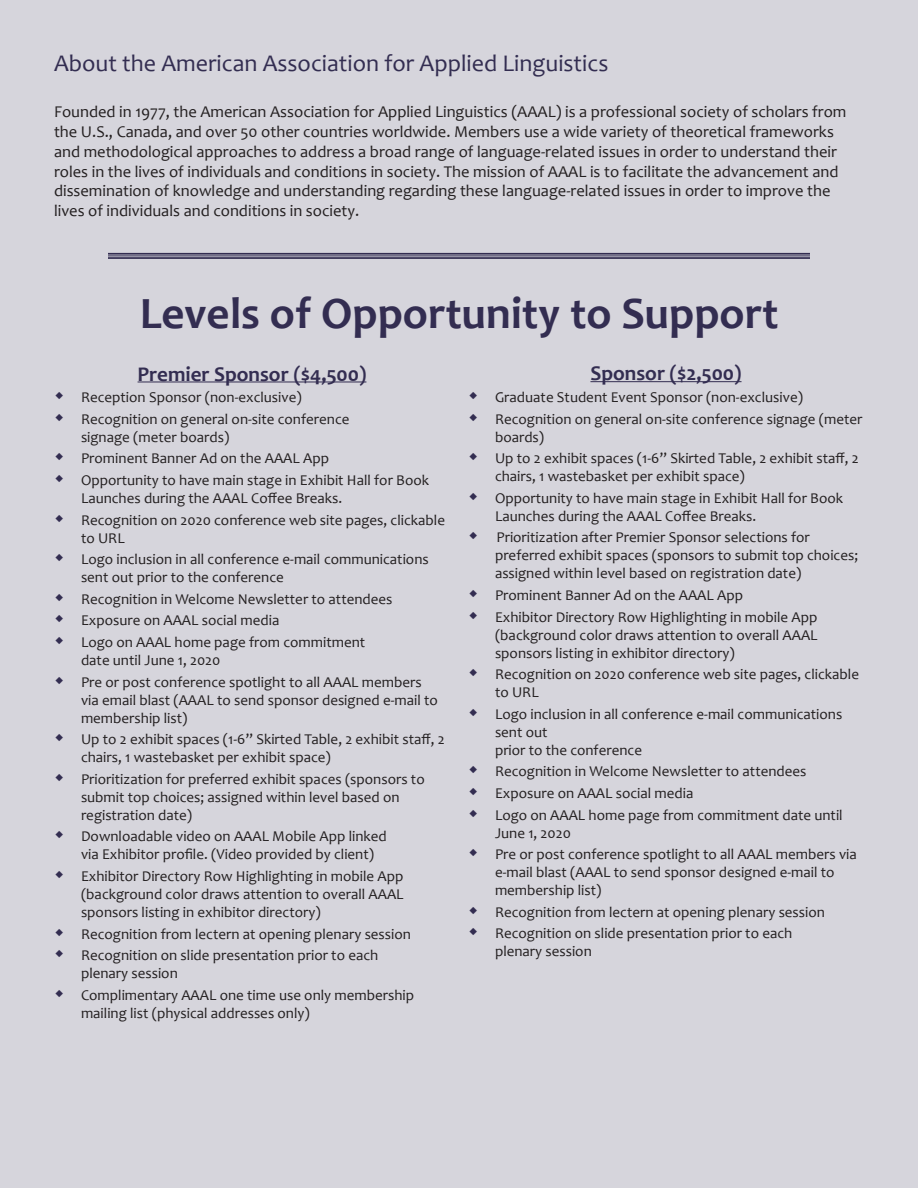
<style>
.page{position:relative;width:918px;height:1188px;background:#d6d5dc}
.page>*{position:absolute;margin:0;border:0;box-sizing:border-box;transform-origin:0 0}
.t1{font:700 45px "Candara";color:#332d51}
.t2{font:24px "Candara";color:#332d51}
.t3{font:700 21px "Candara";color:#332d51}
.t4{font:16.5px/19.8px "Candara";color:#231f20}
.t5{font:15px/18px "Candara";color:#231f20}
</style>
<div class="page">
<hr style="left:590px;top:381px;width:152px;height:1px;background:#332d51">
<hr style="left:108px;top:253px;width:702px;height:2px;background:#332d51">
<hr style="left:108px;top:255px;width:702px;height:1px;background:#332d51">
<hr style="left:108px;top:257px;width:702px;height:2px;background:#332d51">
<hr style="left:138px;top:382px;width:228px;height:1px;background:#332d51">
<p class="t2" style="left:54px;top:49px;width:556px">About the American Association for Applied Linguistics</p>
<p class="t4" style="left:54px;top:102px;width:794px">Founded in 1977, the American Association for Applied Linguistics (AAAL) is a professional society of scholars from the U.S., Canada, and over 50 other countries worldwide. Members use a wide variety of theoretical frameworks and methodological approaches to address a broad range of language-related issues in order to understand their roles in the lives of individuals and conditions in society. The mission of AAAL is to facilitate the advancement and dissemination of knowledge and understanding regarding these language-related issues in order to improve the lives of individuals and conditions in society.</p>
<p class="t1" style="left:140px;top:285px;width:640px">Levels of Opportunity to Support</p>
<p class="t3" style="left:138px;top:361px;width:230px">Premier Sponsor ($4,500)</p>
<p class="t5" style="left:81px;top:388px;width:222px">Reception Sponsor (non-exclusive)</p>
<p class="t5" style="left:81px;top:410px;width:270px">Recognition on general on-site conference</p>
<p class="t5" style="left:81px;top:428px;width:150px">signage (meter boards)</p>
<p class="t5" style="left:81px;top:449px;width:250px">Prominent Banner Ad on the AAAL App</p>
<p class="t5" style="left:81px;top:471px;width:350px">Opportunity to have main stage in Exhibit Hall for Book<br>Launches during the AAAL Coffee Breaks.</p>
<p class="t5" style="left:81px;top:511px;width:366px">Recognition on 2020 conference web site pages, clickable to URL</p>
<p class="t5" style="left:81px;top:550px;width:349px">Logo inclusion in all conference e-mail communications sent out prior to the conference</p>
<p class="t5" style="left:81px;top:590px;width:313px">Recognition in Welcome Newsletter to attendees</p>
<p class="t5" style="left:81px;top:611px;width:200px">Exposure on AAAL social media</p>
<p class="t5" style="left:81px;top:633px;width:286px">Logo on AAAL home page from commitment</p>
<p class="t5" style="left:81px;top:651px;width:141px">date until June 1, 2020</p>
<p class="t5" style="left:81px;top:673px;width:358px">Pre or post conference spotlight to all AAAL members via email blast (AAAL to send sponsor designed e-mail to membership list)</p>
<p class="t5" style="left:81px;top:730px;width:365px">Up to 2 exhibit spaces (1-6” Skirted Table, 2 exhibit staff, 2 chairs, 1 wastebasket per exhibit space)</p>
<p class="t5" style="left:81px;top:770px;width:345px">Prioritization for preferred exhibit spaces (sponsors to</p>
<p class="t5" style="left:81px;top:788px;width:320px">submit top choices; assigned within level based on registration date)</p>
<p class="t5" style="left:81px;top:827px;width:307px">Downloadable video on AAAL Mobile App linked</p>
<p class="t5" style="left:81px;top:845px;width:295px">via Exhibitor profile. (Video provided by client)</p>
<p class="t5" style="left:81px;top:867px;width:324px">Exhibitor Directory Row Highlighting in mobile App</p>
<p class="t5" style="left:81px;top:885px;width:324px">(background color draws attention to overall AAAL sponsors listing in exhibitor directory)</p>
<p class="t5" style="left:81px;top:925px;width:332px">Recognition from lectern at opening plenary session</p>
<p class="t5" style="left:81px;top:946px;width:299px">Recognition on slide presentation prior to each plenary session</p>
<p class="t5" style="left:81px;top:986px;width:335px">Complimentary AAAL one time use only membership mailing list (physical addresses only)</p>
<p class="t3" style="left:590px;top:360px;width:153px">Sponsor ($2,500)</p>
<p class="t5" style="left:495px;top:388px;width:309px">Graduate Student Event Sponsor (non-exclusive)</p>
<p class="t5" style="left:495px;top:410px;width:369px">Recognition on general on-site conference signage (meter</p>
<p class="t5" style="left:495px;top:428px;width:51px">boards)</p>
<p class="t5" style="left:495px;top:449px;width:365px">Up to 2 exhibit spaces (1-6” Skirted Table, 2 exhibit staff, 2</p>
<p class="t5" style="left:495px;top:467px;width:251px">chairs, 1 wastebasket per exhibit space)</p>
<p class="t5" style="left:495px;top:489px;width:350px">Opportunity to have main stage in Exhibit Hall for Book<br>Launches during the AAAL Coffee Breaks.</p>
<p class="t5" style="left:496px;top:528px;width:315px">Prioritization after Premier Sponsor selections for</p>
<p class="t5" style="left:495px;top:546px;width:365px">preferred exhibit spaces (sponsors to submit top choices;</p>
<p class="t5" style="left:495px;top:564px;width:308px">assigned within level based on registration date)</p>
<p class="t5" style="left:495px;top:586px;width:250px">Prominent Banner Ad on the AAAL App</p>
<p class="t5" style="left:495px;top:608px;width:324px">Exhibitor Directory Row Highlighting in mobile App</p>
<p class="t5" style="left:495px;top:626px;width:324px">(background color draws attention to overall AAAL sponsors listing in exhibitor directory)</p>
<p class="t5" style="left:495px;top:665px;width:366px">Recognition on 2020 conference web site pages, clickable</p>
<p class="t5" style="left:495px;top:683px;width:45px">to URL</p>
<p class="t5" style="left:495px;top:705px;width:349px">Logo inclusion in all conference e-mail communications</p>
<p class="t5" style="left:495px;top:723px;width:54px">sent out</p>
<p class="t5" style="left:495px;top:741px;width:149px">prior to the conference</p>
<p class="t5" style="left:495px;top:762px;width:313px">Recognition in Welcome Newsletter to attendees</p>
<p class="t5" style="left:495px;top:784px;width:200px">Exposure on AAAL social media</p>
<p class="t5" style="left:495px;top:806px;width:349px">Logo on AAAL home page from commitment date until<br>June 1, 2020</p>
<p class="t5" style="left:495px;top:845px;width:363px">Pre or post conference spotlight to all AAAL members via</p>
<p class="t5" style="left:495px;top:863px;width:341px">e-mail blast (AAAL to send sponsor designed e-mail to</p>
<p class="t5" style="left:495px;top:879px;width:332px;line-height:21.6px">membership list)<br>Recognition from lectern at opening plenary session</p>
<p class="t5" style="left:495px;top:924px;width:299px">Recognition on slide presentation prior to each plenary session</p>
</div>
